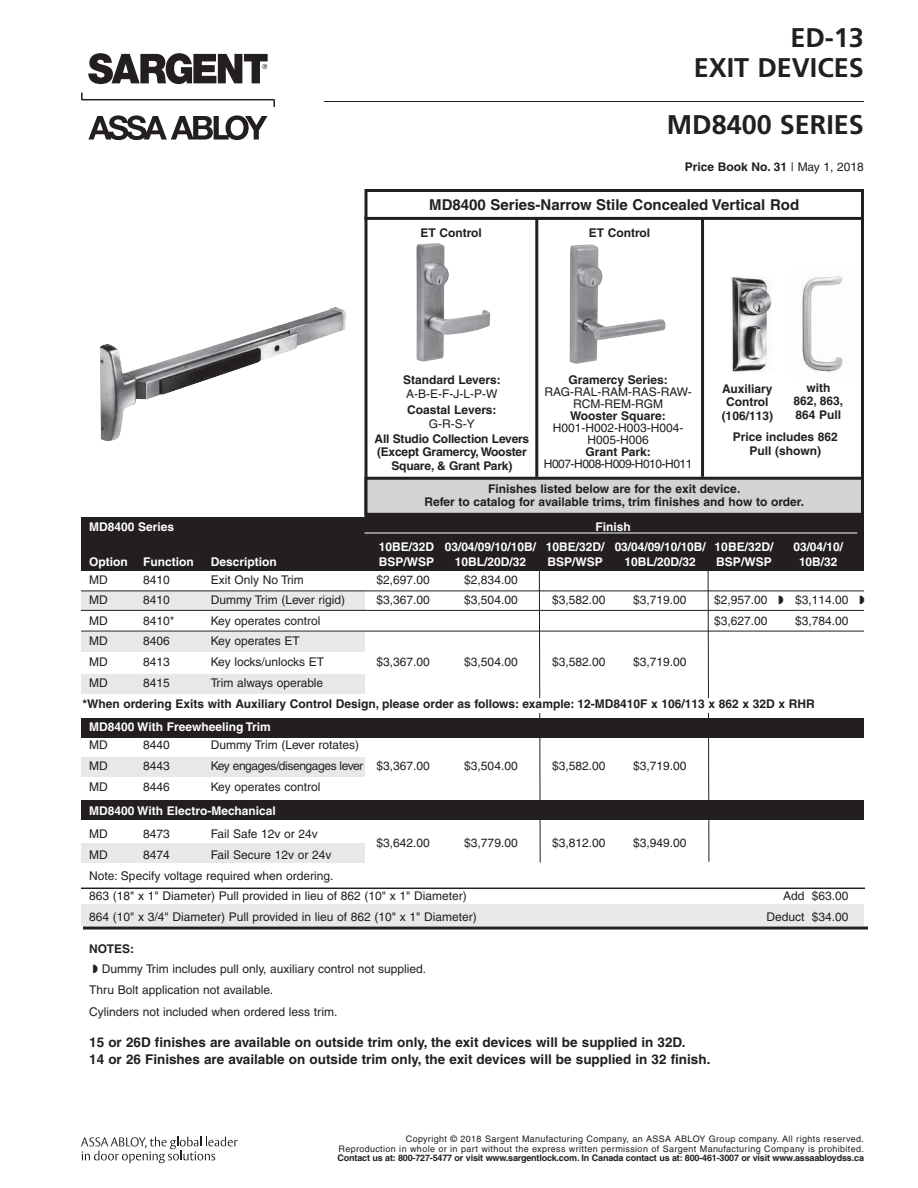
<style>
.page{position:relative;width:918px;height:1188px;background:#fff}
.page>*{position:absolute;margin:0;border:0;box-sizing:border-box;transform-origin:0 0}
.t1{font:700 27px/30px "Frutiger";color:#231f20;text-align:right}
.t2{font:700 15px "Helvetica";color:#231f20}
.t3{font:700 13.5px/16.5px "Helvetica";color:#231f20}
.t4{font:12px/20.5px "Helvetica";color:#231f20;text-align:center}
.t5{font:700 12px/13.5px "Helvetica";color:#231f20;text-align:center}
.t6{font:700 12px/20.7px "Helvetica";color:#fff}
.t7{font:12px "Helvetica";letter-spacing:-.035em;color:#231f20}
.t8{font:12px "Helvetica";letter-spacing:-.04em;color:#231f20}
.t9{font:9px/9.8px "Helvetica";letter-spacing:.04em;color:#231f20;text-align:right}
.t10{font:700 9px "Helvetica";letter-spacing:-.02em;color:#231f20}
.s1{font-weight:400}
</style>
<div class="page">
<hr style="left:324px;top:101px;width:540px;height:1px;background:#231f20">
<svg style="left:81px;top:1137px;width:157px;height:26px"></svg>
<svg style="left:81px;top:93px;width:194px;height:14px"></svg>
<svg style="left:88px;top:115px;width:180px;height:25px"></svg>
<svg style="left:88px;top:53px;width:180px;height:31px"></svg>
<div style="left:81px;top:843px;width:283px;height:20px;background:#e7e8e8"></div>
<div style="left:81px;top:904px;width:783px;height:22px;background:#e7e8e8"></div>
<div style="left:81px;top:757px;width:283px;height:20px;background:#e7e8e8"></div>
<div style="left:81px;top:800px;width:783px;height:20px;background:#231f20"></div>
<div style="left:81px;top:718px;width:783px;height:19px;background:#231f20"></div>
<div style="left:81px;top:674px;width:283px;height:19px;background:#e7e8e8"></div>
<div style="left:81px;top:632px;width:283px;height:19px;background:#e7e8e8"></div>
<div style="left:81px;top:517px;width:783px;height:54px;background:#231f20"></div>
<div style="left:81px;top:591px;width:283px;height:20px;background:#e7e8e8"></div>
<img style="left:100px;top:307px;width:246px;height:134px">
<hr style="left:364px;top:533px;width:493px;height:1px;background:#fff">
<svg style="left:539px;top:571px;width:2px;height:292px"></svg>
<svg style="left:707px;top:571px;width:3px;height:291px"></svg>
<div style="left:81px;top:698px;width:783px;height:15px;background:#fff"></div>
<hr style="left:81px;top:888px;width:784px;height:1px;background:#231f20">
<hr style="left:83px;top:927px;width:785px;height:3px;background:#231f20">
<hr style="left:81px;top:591px;width:783px;height:1px;background:#231f20">
<hr style="left:81px;top:610px;width:783px;height:1px;background:#231f20">
<hr style="left:81px;top:631px;width:783px;height:1px;background:#231f20">
<div style="left:364px;top:189px;width:500px;height:329px;border:3px solid #231f20"></div>
<img style="left:416px;top:243px;width:74px;height:119px">
<img style="left:570px;top:244px;width:96px;height:120px">
<hr style="left:364px;top:217px;width:500px;height:3px;background:#231f20">
<hr style="left:535px;top:218px;width:3px;height:259px;background:#231f20">
<div style="left:368px;top:480px;width:493px;height:33px;background:#d1d3d4"></div>
<div style="left:364px;top:477px;width:500px;height:39px;border:3px solid #231f20"></div>
<hr style="left:701px;top:218px;width:3px;height:259px;background:#231f20">
<img style="left:732px;top:277px;width:39px;height:94px">
<img style="left:802px;top:275px;width:41px;height:98px">
<h1 class="t1" style="left:694px;top:26px;width:172px">ED-13<br>EXIT DEVICES</h1>
<h1 class="t1" style="left:667px;top:113px;width:199px">MD8400 SERIES</h1>
<p class="t5" style="left:685px;top:161px;width:181px">Price Book No. 31 <span class="s1">| May 1, 2018</span></p>
<p class="t2" style="left:429px;top:199px;width:371px">MD8400 Series-Narrow Stile Concealed Vertical Rod</p>
<p class="t5" style="left:420px;top:227px;width:63px">ET Control</p>
<p class="t5" style="left:589px;top:227px;width:63px">ET Control</p>
<p class="t5" style="left:403px;top:374px;width:99px">Standard Levers:</p>
<p class="t4" style="left:406px;top:385px;width:93px">A-B-E-F-J-L-P-W</p>
<p class="t5" style="left:407px;top:404px;width:91px">Coastal Levers:</p>
<p class="t4" style="left:429px;top:415px;width:47px">G-R-S-Y</p>
<p class="t5" style="left:375px;top:433px;width:156px">All Studio Collection Levers (Except Gramercy, Wooster<br>Square, &amp; Grant Park)</p>
<p class="t5" style="left:568px;top:374px;width:101px">Gramercy Series:</p>
<p class="t4" style="left:545px;top:387px;width:149px;line-height:12px">RAG-RAL-RAM-RAS-RAW-<br>RCM-REM-RGM</p>
<p class="t5" style="left:570px;top:410px;width:97px">Wooster Square:</p>
<p class="t4" style="left:553px;top:423px;width:132px;line-height:12px">H001-H002-H003-H004-<br>H005-H006</p>
<p class="t5" style="left:585px;top:446px;width:67px">Grant Park:</p>
<p class="t8" style="left:544px;top:459px;width:150px">H007-H008-H009-H010-H011</p>
<p class="t5" style="left:793px;top:382px;width:51px">with<br>862, 863,<br>864 Pull</p>
<p class="t5" style="left:722px;top:383px;width:53px">Auxiliary<br>Control (106/113)</p>
<p class="t5" style="left:733px;top:431px;width:107px;line-height:14.4px">Price includes 862<br>Pull (shown)</p>
<p class="t5" style="left:424px;top:483px;width:381px">Finishes listed below are for the exit device.<br>Refer to catalog for available trims, trim finishes and how to order.</p>
<p class="t6" style="left:89px;top:517px;width:87px">MD8400 Series</p>
<p class="t6" style="left:379px;top:517px;width:396px;text-indent:217px">Finish<br>10BE/32D 03/04/09/10/10B/ 10BE/32D/ 03/04/09/10/10B/ 10BE/32D/</p>
<p class="t6" style="left:793px;top:538px;width:51px">03/04/10/</p>
<p class="t6" style="left:89px;top:553px;width:40px">Option</p>
<p class="t6" style="left:143px;top:553px;width:52px">Function</p>
<p class="t6" style="left:211px;top:553px;width:68px">Description</p>
<p class="t6" style="left:379px;top:553px;width:57px">BSP/WSP</p>
<p class="t6" style="left:455px;top:553px;width:73px">10BL/20D/32</p>
<p class="t6" style="left:548px;top:553px;width:57px">BSP/WSP</p>
<p class="t6" style="left:625px;top:553px;width:73px">10BL/20D/32</p>
<p class="t6" style="left:716px;top:553px;width:57px">BSP/WSP</p>
<p class="t6" style="left:799px;top:553px;width:40px">10B/32</p>
<p class="t4" style="left:89px;top:570px;width:20px">MD</p>
<p class="t4" style="left:143px;top:570px;width:28px">8410</p>
<p class="t4" style="left:211px;top:570px;width:95px">Exit Only No Trim</p>
<p class="t4" style="left:377px;top:570px;width:55px">$2,697.00</p>
<p class="t4" style="left:464px;top:570px;width:55px">$2,834.00</p>
<p class="t4" style="left:89px;top:591px;width:20px">MD</p>
<p class="t4" style="left:143px;top:591px;width:28px">8410</p>
<p class="t4" style="left:211px;top:591px;width:136px">Dummy Trim (Lever rigid)</p>
<p class="t4" style="left:377px;top:591px;width:55px">$3,367.00</p>
<p class="t4" style="left:464px;top:591px;width:55px">$3,504.00</p>
<p class="t4" style="left:552px;top:591px;width:55px">$3,582.00</p>
<p class="t4" style="left:633px;top:591px;width:55px">$3,719.00</p>
<p class="t4" style="left:714px;top:591px;width:152px">$2,957.00 ◗ $3,114.00 ◗</p>
<p class="t4" style="left:89px;top:612px;width:20px">MD</p>
<p class="t4" style="left:143px;top:612px;width:33px">8410*</p>
<p class="t4" style="left:211px;top:612px;width:111px">Key operates control</p>
<p class="t4" style="left:714px;top:612px;width:55px">$3,627.00</p>
<p class="t4" style="left:795px;top:612px;width:55px">$3,784.00</p>
<p class="t4" style="left:89px;top:632px;width:20px">MD</p>
<p class="t4" style="left:143px;top:632px;width:28px">8406</p>
<p class="t4" style="left:211px;top:632px;width:91px">Key operates ET</p>
<p class="t4" style="left:89px;top:653px;width:20px">MD</p>
<p class="t4" style="left:143px;top:653px;width:28px">8413</p>
<p class="t4" style="left:211px;top:653px;width:115px">Key locks/unlocks ET</p>
<p class="t4" style="left:377px;top:653px;width:55px">$3,367.00</p>
<p class="t4" style="left:464px;top:653px;width:55px">$3,504.00</p>
<p class="t4" style="left:552px;top:653px;width:55px">$3,582.00</p>
<p class="t4" style="left:633px;top:653px;width:55px">$3,719.00</p>
<p class="t4" style="left:89px;top:674px;width:20px">MD</p>
<p class="t4" style="left:143px;top:674px;width:28px">8415</p>
<p class="t4" style="left:211px;top:674px;width:114px">Trim always operable</p>
<p class="t6" style="left:89px;top:718px;width:183px">MD8400 With Freewheeling Trim</p>
<p class="t4" style="left:89px;top:736px;width:20px">MD</p>
<p class="t4" style="left:143px;top:736px;width:28px">8440</p>
<p class="t4" style="left:211px;top:736px;width:150px">Dummy Trim (Lever rotates)</p>
<p class="t4" style="left:89px;top:757px;width:20px">MD</p>
<p class="t4" style="left:143px;top:757px;width:28px">8443</p>
<p class="t7" style="left:211px;top:761px;width:221px">Key engages/disengages lever $3,367.00</p>
<p class="t4" style="left:464px;top:757px;width:55px">$3,504.00</p>
<p class="t4" style="left:552px;top:757px;width:55px">$3,582.00</p>
<p class="t4" style="left:633px;top:757px;width:55px">$3,719.00</p>
<p class="t4" style="left:89px;top:778px;width:20px">MD</p>
<p class="t4" style="left:143px;top:778px;width:28px">8446</p>
<p class="t4" style="left:211px;top:778px;width:111px">Key operates control</p>
<p class="t6" style="left:89px;top:801px;width:188px">MD8400 With Electro-Mechanical</p>
<p class="t4" style="left:89px;top:825px;width:20px">MD</p>
<p class="t4" style="left:143px;top:825px;width:28px">8473</p>
<p class="t4" style="left:211px;top:825px;width:109px">Fail Safe 12v or 24v</p>
<p class="t4" style="left:377px;top:834px;width:55px">$3,642.00</p>
<p class="t4" style="left:464px;top:834px;width:55px">$3,779.00</p>
<p class="t4" style="left:552px;top:834px;width:55px">$3,812.00</p>
<p class="t4" style="left:633px;top:834px;width:55px">$3,949.00</p>
<p class="t4" style="left:89px;top:846px;width:20px">MD</p>
<p class="t4" style="left:143px;top:846px;width:28px">8474</p>
<p class="t5" style="left:82px;top:699px;width:734px">*When ordering Exits with Auxiliary Control Design, please order as follows: example: 12-MD8410F x 106/113 x 862 x 32D x RHR</p>
<p class="t4" style="left:89px;top:846px;width:379px;text-align:left;text-indent:122px">Fail Secure 12v or 24v<br>Note: Specify voltage required when ordering.<br>863 (18" x 1" Diameter) Pull provided in lieu of 862 (10" x 1" Diameter)</p>
<p class="t4" style="left:783px;top:887px;width:67px">Add $63.00</p>
<p class="t4" style="left:89px;top:908px;width:389px">864 (10" x 3/4" Diameter) Pull provided in lieu of 862 (10" x 1" Diameter)</p>
<p class="t4" style="left:766px;top:908px;width:84px">Deduct $34.00</p>
<p class="t5" style="left:89px;top:943px;width:46px">NOTES:</p>
<p class="t4" style="left:93px;top:960px;width:335px">◗ Dummy Trim includes pull only, auxiliary control not supplied.</p>
<p class="t4" style="left:89px;top:981px;width:185px">Thru Bolt application not available.</p>
<p class="t4" style="left:89px;top:1002px;width:250px">Cylinders not included when ordered less trim.</p>
<p class="t3" style="left:89px;top:1035px;width:623px">15 or 26D finishes are available on outside trim only, the exit devices will be supplied in 32D.<br>14 or 26 Finishes are available on outside trim only, the exit devices will be supplied in 32 finish.</p>
<p class="t9" style="left:339px;top:1135px;width:527px">Copyright © 2018 Sargent Manufacturing Company, an ASSA ABLOY Group company. All rights reserved.<br>Reproduction in whole or in part without the express written permission of Sargent Manufacturing Company is prohibited.</p>
<p class="t10" style="left:338px;top:1155px;width:528px">Contact us at: 800-727-5477 or visit www.sargentlock.com. In Canada contact us at: 800-461-3007 or visit www.assaabloydss.ca</p>
</div>
